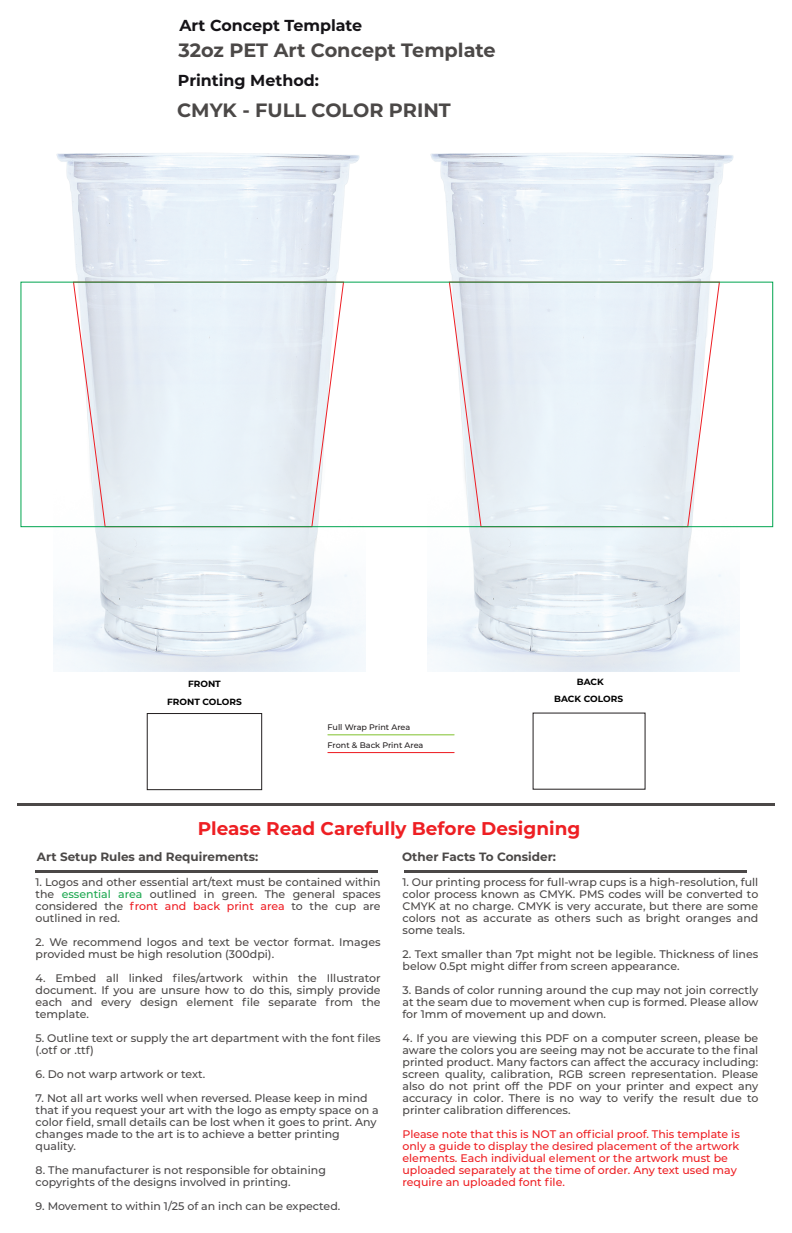
<style>
.page{position:relative;width:792px;height:1233px;background:#fff}
.page>*{position:absolute;margin:0;border:0;box-sizing:border-box;transform-origin:0 0}
.t1{font:700 19.3px "Montserrat";color:#4b4847}
.t2{font:700 18.4px "Montserrat";color:#ee1f23}
.t3{font:700 15.9px "Montserrat";color:#151317}
.t4{font:700 12px "Montserrat";color:#4b4847}
.t5{font:500 11px/12px "Montserrat";color:#4b4847;text-align:justify}
.t6{font:500 11px/12px "Montserrat";color:#4a4849}
.t7{font:500 11px/12px "Montserrat";color:#ee1f23}
.t8{font:700 9px/17.2px "Montserrat";color:#000;text-align:center}
.t9{font:500 8.1px "Montserrat";letter-spacing:-.005em;color:#231f20}
.s1{color:#1ca74f}
.s2{color:#ee1d23}
</style>
<div class="page">
<div style="left:147px;top:712px;width:115px;height:78px;border:1px solid #231f20"></div>
<hr style="left:35px;top:870px;width:343px;height:2px;background:#4b4847">
<hr style="left:405px;top:870px;width:342px;height:2px;background:#4b4847">
<hr style="left:328px;top:734px;width:126px;height:1px;background:#8bc63e">
<hr style="left:328px;top:752px;width:126px;height:1px;background:#ee1d23">
<hr style="left:17px;top:803px;width:758px;height:3px;background:#4b4847">
<img style="left:53px;top:153px;width:313px;height:518px">
<img style="left:427px;top:153px;width:313px;height:518px">
<svg style="left:448px;top:283px;width:273px;height:242px"></svg>
<svg style="left:72px;top:283px;width:273px;height:242px"></svg>
<div style="left:20px;top:281px;width:753px;height:246px;border:1px solid #00a54f"></div>
<h3 class="t3" style="left:179px;top:14px;width:184px">Art Concept Template</h3>
<h1 class="t1" style="left:179px;top:36px;width:319px">32oz PET Art Concept Template</h1>
<h3 class="t3" style="left:178px;top:69px;width:143px">Printing Method:</h3>
<h1 class="t1" style="left:177px;top:96px;width:275px">CMYK - FULL COLOR PRINT</h1>
<p class="t8" style="left:167px;top:675px;width:76px">FRONT<br>FRONT COLORS</p>
<p class="t9" style="left:328px;top:721px;width:84px">Full Wrap Print Area</p>
<p class="t9" style="left:328px;top:739px;width:97px">Front &amp; Back Print Area</p>
<p class="t8" style="left:554px;top:672px;width:70px">BACK<br>BACK COLORS</p>
<h2 class="t2" style="left:198px;top:814px;width:384px">Please Read Carefully Before Designing</h2>
<p class="t5" style="left:403px;top:875px;width:357px">1. Our printing process for full-wrap cups is a high-resolution, full color process known as CMYK. PMS codes will be converted to CMYK at no charge. CMYK is very accurate, but there are some colors not as accurate as others such as bright oranges and some teals.</p>
<p class="t5" style="left:403px;top:947px;width:357px">2. Text smaller than 7pt might not be legible. Thickness of lines below 0.5pt might differ from screen appearance.</p>
<p class="t5" style="left:403px;top:983px;width:357px">3. Bands of color running around the cup may not join correctly at the seam due to movement when cup is formed. Please allow for 1mm of movement up and down.</p>
<p class="t5" style="left:403px;top:1031px;width:357px">4. If you are viewing this PDF on a computer screen, please be aware the colors you are seeing may not be accurate to the final printed product. Many factors can affect the accuracy including: screen quality, calibration, RGB screen representation. Please also do not print off the PDF on your printer and expect any accuracy in color. There is no way to verify the result due to printer calibration differences.</p>
<p class="t7" style="left:403px;top:1127px;width:339px">Please note that this is NOT an official proof. This template is only a guide to display the desired placement of the artwork elements. Each individual element or the artwork must be uploaded separately at the time of order. Any text used may require an uploaded font file.</p>
<p class="t4" style="left:37px;top:848px;width:223px">Art Setup Rules and Requirements:</p>
<p class="t4" style="left:402px;top:848px;width:156px">Other Facts To Consider:</p>
<p class="t5" style="left:36px;top:875px;width:347px">1. Logos and other essential art/text must be contained within the <span class="s1">essential area</span> outlined in green. The general spaces considered the <span class="s2">front and back print area</span> to the cup are outlined in red.</p>
<p class="t5" style="left:36px;top:935px;width:347px">2. We recommend logos and text be vector format. Images provided must be high resolution (300dpi).</p>
<p class="t5" style="left:36px;top:971px;width:347px">4. Embed all linked files/artwork within the Illustrator document. If you are unsure how to do this, simply provide each and every design element file separate from the template.</p>
<p class="t5" style="left:36px;top:1031px;width:347px">5. Outline text or supply the art department with the font files (.otf or .ttf)</p>
<p class="t5" style="left:36px;top:1067px;width:171px">6. Do not warp artwork or text.</p>
<p class="t6" style="left:36px;top:1091px;width:345px">7. Not all art works well when reversed. Please keep in mind that if you request your art with the logo as empty space on a color field, small details can be lost when it goes to print. Any changes made to the art is to achieve a better printing quality.</p>
<p class="t6" style="left:36px;top:1163px;width:292px">8. The manufacturer is not responsible for obtaining copyrights of the designs involved in printing.</p>
<p class="t6" style="left:36px;top:1199px;width:306px">9. Movement to within 1/25 of an inch can be expected.</p>
</div>
